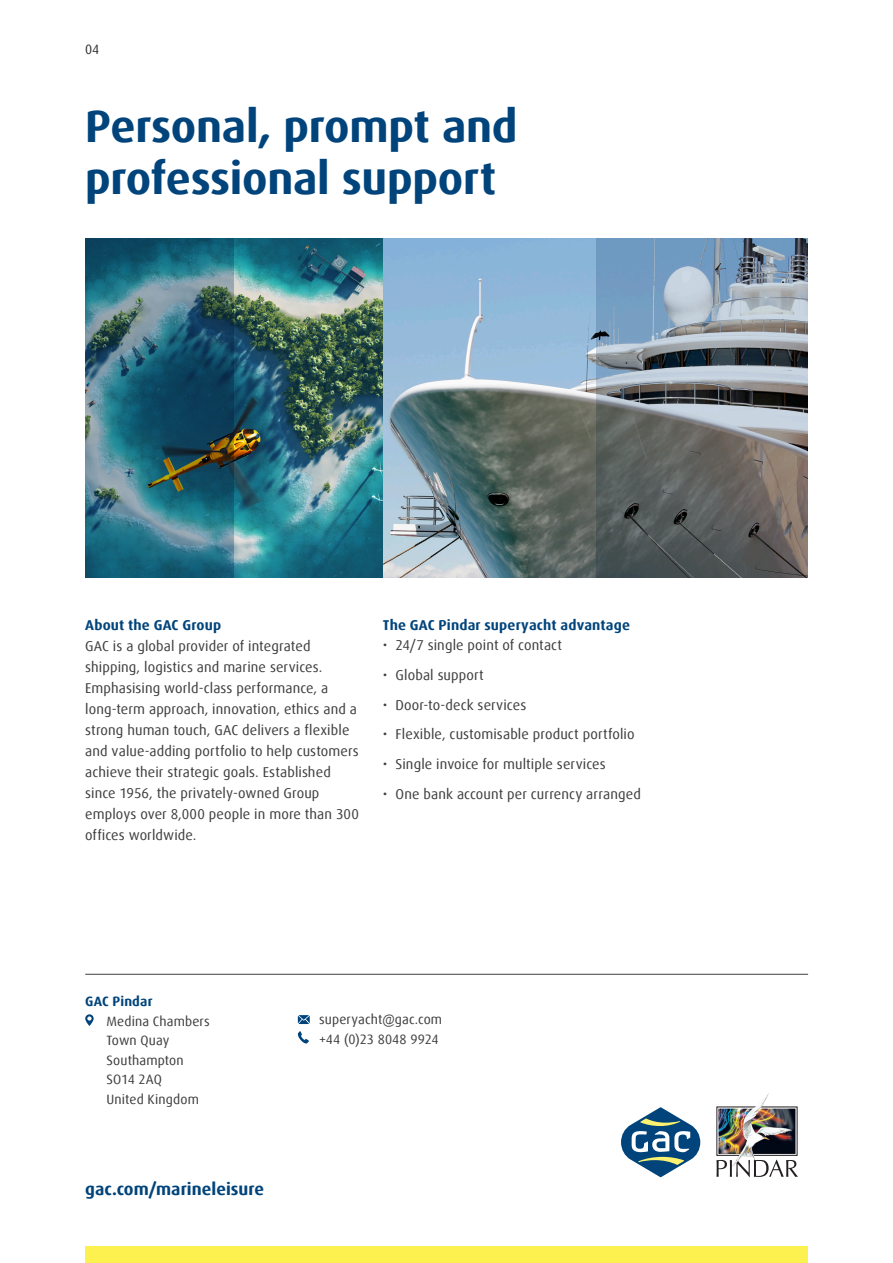
<style>
.page{position:relative;width:893px;height:1263px;background:#fff}
.page>*{position:absolute;margin:0;border:0;box-sizing:border-box;transform-origin:0 0}
.t1{font:700 45px/52.5px "Dax Offc";letter-spacing:-.005em;color:#00447b}
.t2{font:700 17.25px "Dax Offc";color:#00447b}
.t3{font:14.25px/21px "Dax Offc";letter-spacing:.01em;color:#3e3e3f}
.t4{font:700 14.25px "Dax Offc";letter-spacing:.01em;color:#00447b}
.t5{font:13.5px/19.5px "Dax Offc";letter-spacing:.01em;color:#3e3e3f}
.t6{font:700 13.5px "Dax Offc";letter-spacing:.01em;color:#00447b}
.t7{font:13.5px "Dax Offc";color:#312f30}
</style>
<div class="page">
<svg style="left:298px;top:1015px;width:12px;height:9px"></svg>
<svg style="left:298px;top:1031px;width:11px;height:12px"></svg>
<svg style="left:85px;top:1014px;width:9px;height:12px"></svg>
<hr style="left:85px;top:974px;width:723px;height:1px;background:#3e3e3f">
<img style="left:234px;top:238px;width:149px;height:340px">
<img style="left:383px;top:238px;width:425px;height:340px">
<img style="left:718px;top:1093px;width:77px;height:67px">
<svg style="left:716px;top:1160px;width:82px;height:17px"></svg>
<svg style="left:621px;top:1107px;width:79px;height:70px"></svg>
<svg style="left:597px;top:238px;width:211px;height:339px;background:#747d85"></svg>
<svg style="left:85px;top:238px;width:149px;height:340px;background:#30697a"></svg>
<div style="left:85px;top:1246px;width:723px;height:17px;background:#fcf14e"></div>
<p class="t7" style="left:85px;top:40px;width:16px">04</p>
<h1 class="t1" style="left:85px;top:100px;width:434px">Personal, prompt and professional support</h1>
<p class="t4" style="left:85px;top:616px;width:137px">About the GAC Group</p>
<p class="t3" style="left:85px;top:635px;width:275px">GAC is a global provider of integrated shipping, logistics and marine services.<br>Emphasising world-class performance, a long-term approach, innovation, ethics and a strong human touch, GAC delivers a flexible and value-adding portfolio to help customers achieve their strategic goals. Established since 1956, the privately-owned Group employs over 8,000 people in more than 300 offices worldwide.</p>
<p class="t4" style="left:383px;top:616px;width:249px">The GAC Pindar superyacht advantage</p>
<p class="t3" style="left:383px;top:634px;width:181px">• 24/7 single point of contact</p>
<p class="t3" style="left:383px;top:664px;width:103px">• Global support</p>
<p class="t3" style="left:383px;top:694px;width:145px">• Door-to-deck services</p>
<p class="t3" style="left:383px;top:724px;width:253px">• Flexible, customisable product portfolio</p>
<p class="t3" style="left:383px;top:754px;width:224px">• Single invoice for multiple services</p>
<p class="t3" style="left:383px;top:784px;width:260px">• One bank account per currency arranged</p>
<p class="t6" style="left:85px;top:993px;width:69px">GAC Pindar</p>
<p class="t5" style="left:106px;top:1011px;width:105px">Medina Chambers<br>Town Quay<br>Southampton<br>SO14 2AQ<br>United Kingdom</p>
<p class="t2" style="left:85px;top:1178px;width:180px">gac.com/marineleisure</p>
<p class="t5" style="left:319px;top:1010px;width:125px">superyacht@gac.com +44 (0)23 8048 9924</p>
</div>
